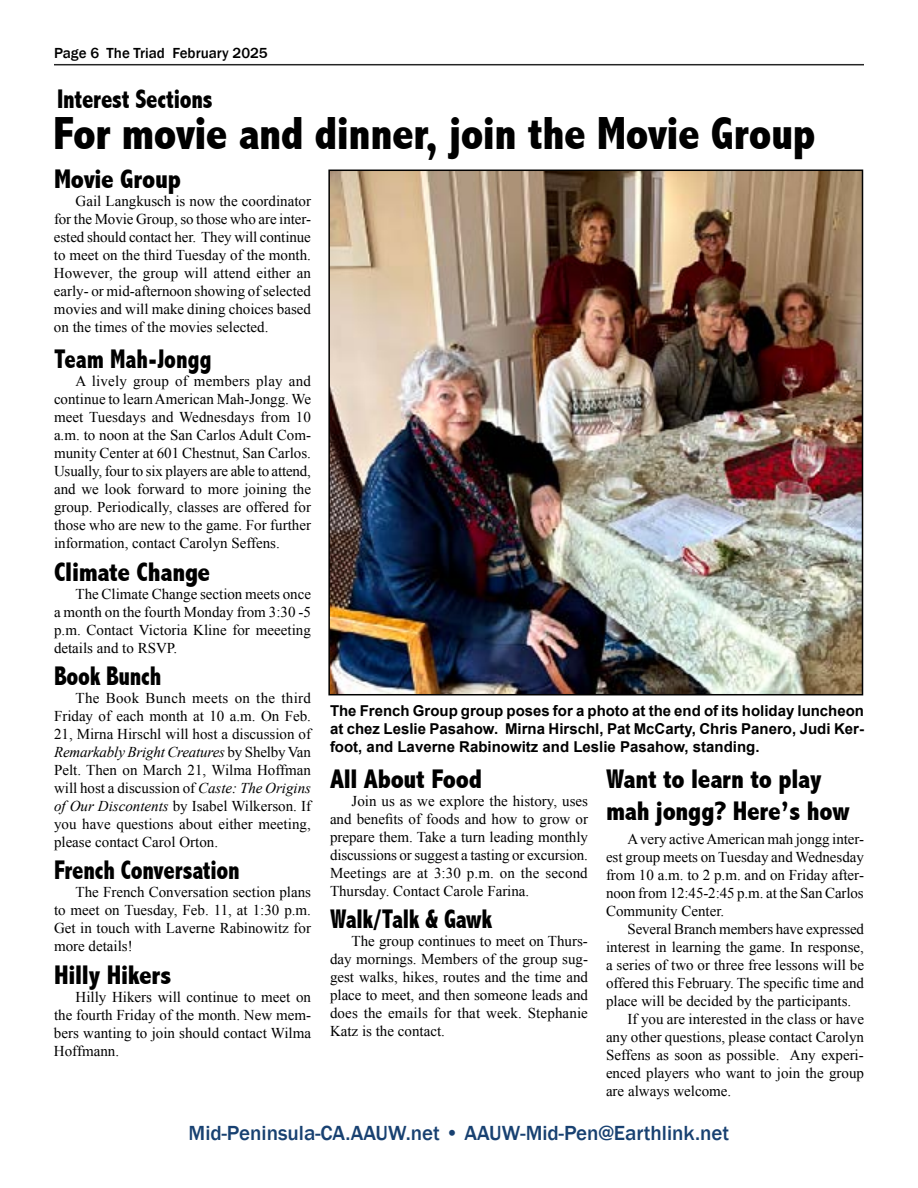
<style>
.page{position:relative;width:918px;height:1188px;background:#fff}
.page>*{position:absolute;margin:0;border:0;box-sizing:border-box;transform-origin:0 0}
.t1{font:800 condensed 46.5px "Abadi";letter-spacing:-.01em;color:#000}
.t2{font:800 condensed 27px/32.4px "Abadi";letter-spacing:-.01em;color:#000}
.t3{font:800 condensed 27px "Abadi";letter-spacing:-.01em;color:#000;scale:.9 1}
.t4{font:500 21px "Franklin Gothic";color:#184171}
.t5{font:15px/18px "Times New Roman";color:#000;text-align:justify}
.t6{font:700 15px/18px "Arial";color:#000;text-align:justify}
.t7{font:500 15px "Franklin Gothic";color:#000}
.s1{font-style:italic}
</style>
<div class="page">
<hr style="left:54px;top:64px;width:810px;height:1px;background:#252525">
<img style="left:331px;top:173px;width:529px;height:519px">
<div style="left:328px;top:170px;width:535px;height:525px;border:2px solid #000"></div>
<p class="t7" style="left:54px;top:44px;width:215px">Page 6 The Triad February 2025</p>
<h2 class="t3" style="left:57px;top:83px;width:174px">Interest Sections</h2>
<h1 class="t1" style="left:53px;top:107px;width:764px">For movie and dinner, join the Movie Group</h1>
<h2 class="t2" style="left:54px;top:163px;width:129px">Movie Group</h2>
<p class="t5" style="left:54px;top:192px;width:259px;text-indent:22px">Gail Langkusch is now the coordinator for the Movie Group, so those who are inter&shy;ested should contact her. They will continue to meet on the third Tuesday of the month.<br>However, the group will attend either an early- or mid-afternoon showing of selected movies and will make dining choices based on the times of the movies selected.</p>
<h2 class="t3" style="left:54px;top:344px;width:177px">Team Mah-Jongg</h2>
<p class="t5" style="left:54px;top:372px;width:259px;text-indent:22px">A lively group of members play and continue to learn American Mah-Jongg. We meet Tuesdays and Wednesdays from 10 a.m. to noon at the San Carlos Adult Com&shy;munity Center at 601 Chestnut, San Carlos.<br>Usually, four to six players are able to attend, and we look forward to more joining the group. Periodically, classes are offered for those who are new to the game. For further information, contact Carolyn Seffens.</p>
<h2 class="t2" style="left:54px;top:555px;width:158px">Climate Change</h2>
<p class="t5" style="left:54px;top:584px;width:259px;text-indent:22px">The Climate Change section meets once a month on the fourth Monday from 3:30 -5 p.m. Contact Victoria Kline for meeeting details and to RSVP.</p>
<h2 class="t3" style="left:54px;top:660px;width:121px">Book Bunch</h2>
<p class="t5" style="left:54px;top:689px;width:259px;text-indent:22px">The Book Bunch meets on the third Friday of each month at 10 a.m. On Feb.<br>21, Mirna Hirschl will host a discussion of <span class="s1">Remarkably Bright Creatures</span> by Shelby Van Pelt. Then on March 21, Wilma Hoffman will host a discussion of <span class="s1">Caste: The Origins of Our Discontents</span> by Isabel Wilkerson. If you have questions about either meeting, please contact Carol Orton.</p>
<h2 class="t3" style="left:54px;top:855px;width:208px">French Conversation</h2>
<p class="t5" style="left:54px;top:883px;width:259px;text-indent:22px">The French Conversation section plans to meet on Tuesday, Feb. 11, at 1:30 p.m.<br>Get in touch with Laverne Rabinowitz for more details!</p>
<h2 class="t2" style="left:54px;top:959px;width:119px">Hilly Hikers</h2>
<p class="t5" style="left:54px;top:988px;width:259px;text-indent:22px">Hilly Hikers will continue to meet on the fourth Friday of the month. New mem&shy;bers wanting to join should contact Wilma Hoffmann.</p>
<p class="t6" style="left:330px;top:702px;width:536px">The French Group group poses for a photo at the end of its holiday luncheon at chez Leslie Pasahow. Mirna Hirschl, Pat McCarty, Chris Panero, Judi Ker&shy;foot, and Laverne Rabinowitz and Leslie Pasahow, standing.</p>
<h2 class="t2" style="left:606px;top:762px;width:245px">Want to learn to play mah jongg? Here’s how</h2>
<h2 class="t2" style="left:330px;top:762px;width:154px">All About Food</h2>
<p class="t5" style="left:330px;top:791px;width:260px;text-indent:22px">Join us as we explore the history, uses and benefits of foods and how to grow or prepare them. Take a turn leading monthly discussions or suggest a tasting or excursion.<br>Meetings are at 3:30 p.m. on the second Thursday. Contact Carole Farina.</p>
<h2 class="t3" style="left:330px;top:903px;width:182px">Walk/Talk &amp; Gawk</h2>
<p class="t5" style="left:330px;top:932px;width:260px;text-indent:22px">The group continues to meet on Thurs&shy;day mornings. Members of the group sug&shy;gest walks, hikes, routes and the time and place to meet, and then someone leads and does the emails for that week. Stephanie Katz is the contact.</p>
<p class="t5" style="left:606px;top:830px;width:260px;text-indent:22px">A very active American mah jongg inter&shy;est group meets on Tuesday and Wednesday from 10 a.m. to 2 p.m. and on Friday after&shy;noon from 12:45-2:45 p.m. at the San Carlos Community Center.</p>
<p class="t5" style="left:628px;top:920px;width:238px">Several Branch members have expressed</p>
<p class="t5" style="left:606px;top:938px;width:260px">interest in learning the game. In response,</p>
<p class="t5" style="left:606px;top:956px;width:260px">a series of two or three free lessons will be</p>
<p class="t5" style="left:606px;top:974px;width:260px">offered this February. The specific time and</p>
<p class="t5" style="left:606px;top:992px;width:247px">place will be decided by the participants.</p>
<p class="t5" style="left:628px;top:1010px;width:238px">If you are interested in the class or have</p>
<p class="t5" style="left:606px;top:1028px;width:260px">any other questions, please contact Carolyn</p>
<p class="t5" style="left:606px;top:1046px;width:259px">Seffens as soon as possible. Any experi-</p>
<p class="t5" style="left:606px;top:1064px;width:260px">enced players who want to join the group</p>
<p class="t5" style="left:606px;top:1082px;width:127px">are always welcome.</p>
<h3 class="t4" style="left:189px;top:1120px;width:542px">Mid-Peninsula-CA.AAUW.net • AAUW-Mid-Pen@Earthlink.net</h3>
</div>
